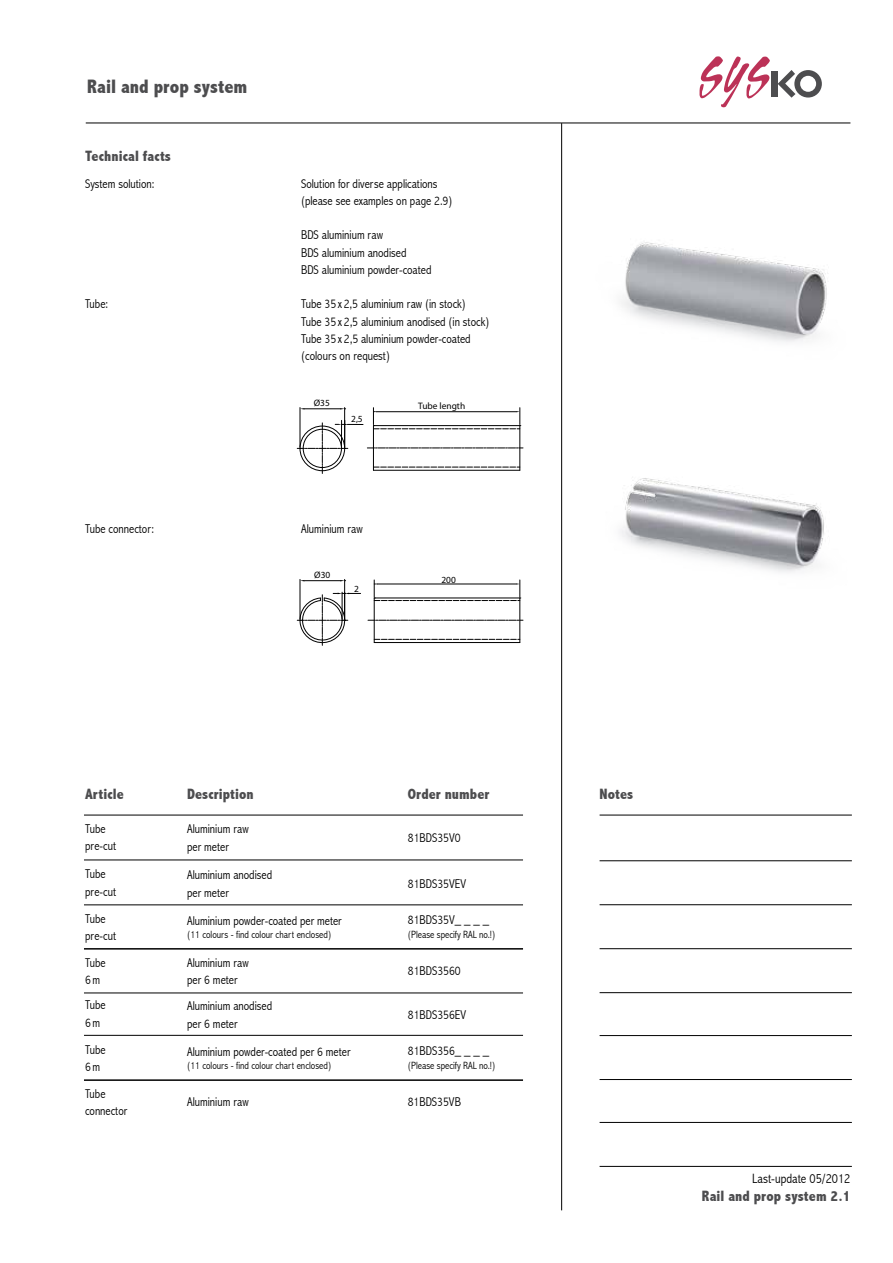
<style>
.page{position:relative;width:893px;height:1263px;background:#fff}
.page>*{position:absolute;margin:0;border:0;box-sizing:border-box;transform-origin:0 0}
.t1{font:800 condensed 19.5px "Abadi";color:#4d4d4f}
.t2{font:800 condensed 15px "Abadi";letter-spacing:.005em;color:#4d4d4f}
.t3{font:300 condensed 13.5px "Abadi";color:#000}
.t4{font:300 condensed 12.75px/17.2px "Abadi";color:#000}
.t5{font:300 condensed 10.5px "Abadi";color:#000}
.t6{font:9.45px "Myriad Pro";color:#000}
</style>
<div class="page">
<hr style="left:600px;top:860px;width:252px;height:1px;background:#000">
<hr style="left:600px;top:904px;width:252px;height:1px;background:#000">
<hr style="left:600px;top:948px;width:252px;height:1px;background:#000">
<hr style="left:600px;top:992px;width:252px;height:1px;background:#000">
<hr style="left:600px;top:1035px;width:252px;height:1px;background:#000">
<hr style="left:600px;top:1079px;width:252px;height:1px;background:#000">
<hr style="left:600px;top:1122px;width:252px;height:1px;background:#000">
<hr style="left:600px;top:1166px;width:252px;height:1px;background:#000">
<hr style="left:600px;top:815px;width:252px;height:1px;background:#000">
<hr style="left:86px;top:123px;width:764px;height:1px;background:#000">
<hr style="left:561px;top:123px;width:1px;height:1087px;background:#000">
<svg style="left:699px;top:56px;width:71px;height:52px"></svg>
<div style="left:772px;top:71px;width:6px;height:26px;background:#4d4d4f"></div>
<svg style="left:778px;top:70px;width:44px;height:28px"></svg>
<hr style="left:84px;top:860px;width:439px;height:1px;background:#000">
<hr style="left:84px;top:993px;width:439px;height:1px;background:#000">
<hr style="left:84px;top:905px;width:439px;height:1px;background:#000">
<hr style="left:84px;top:1035px;width:439px;height:1px;background:#000">
<hr style="left:84px;top:948px;width:439px;height:1px;background:#000">
<hr style="left:84px;top:1079px;width:439px;height:2px;background:#000">
<hr style="left:84px;top:815px;width:439px;height:1px;background:#000">
<hr style="left:300px;top:407px;width:1px;height:40px;background:#000">
<hr style="left:344px;top:407px;width:1px;height:40px;background:#000">
<svg style="left:297px;top:408px;width:226px;height:66px"></svg>
<hr style="left:374px;top:642px;width:146px;height:1px;background:#000">
<hr style="left:519px;top:598px;width:1px;height:44px;background:#000">
<hr style="left:374px;top:598px;width:1px;height:44px;background:#000">
<svg style="left:375px;top:639px;width:145px;height:1px"></svg>
<svg style="left:368px;top:620px;width:155px;height:1px"></svg>
<svg style="left:374px;top:580px;width:147px;height:21px"></svg>
<hr style="left:300px;top:579px;width:1px;height:40px;background:#000">
<hr style="left:344px;top:579px;width:1px;height:40px;background:#000">
<hr style="left:304px;top:580px;width:36px;height:1px;background:#000">
<svg style="left:297px;top:592px;width:64px;height:54px"></svg>
<img style="left:621px;top:242px;width:206px;height:100px">
<img style="left:620px;top:478px;width:204px;height:94px">
<h1 class="t1" style="left:87px;top:76px;width:162px">Rail and prop system</h1>
<p class="t2" style="left:85px;top:148px;width:87px">Technical facts</p>
<p class="t4" style="left:85px;top:175px;width:71px">System solution:</p>
<p class="t4" style="left:301px;top:175px;width:153px">Solution for diverse applications (please see examples on page 2.9)</p>
<p class="t4" style="left:301px;top:226px;width:132px">BDS aluminium raw<br>BDS aluminium anodised<br>BDS aluminium powder-coated</p>
<p class="t4" style="left:85px;top:295px;width:25px">Tube:</p>
<p class="t4" style="left:301px;top:295px;width:190px">Tube 35 x 2,5 aluminium raw (in stock)<br>Tube 35 x 2,5 aluminium anodised (in stock)<br>Tube 35 x 2,5 aluminium powder-coated (colours on request)</p>
<p class="t6" style="left:314px;top:397px;width:18px">Ø35</p>
<p class="t6" style="left:418px;top:400px;width:49px">Tube length</p>
<p class="t6" style="left:351px;top:413px;width:13px">2,5</p>
<p class="t4" style="left:85px;top:520px;width:71px">Tube connector:</p>
<p class="t4" style="left:301px;top:520px;width:63px">Aluminium raw</p>
<p class="t6" style="left:314px;top:569px;width:18px">Ø30</p>
<p class="t6" style="left:354px;top:582px;width:6px">2</p>
<p class="t6" style="left:441px;top:574px;width:16px">200</p>
<p class="t2" style="left:85px;top:785px;width:40px">Article</p>
<p class="t2" style="left:187px;top:785px;width:68px">Description</p>
<p class="t2" style="left:408px;top:785px;width:83px">Order number</p>
<p class="t4" style="left:85px;top:820px;width:32px">Tube pre-cut</p>
<p class="t4" style="left:187px;top:820px;width:63px">Aluminium raw per meter</p>
<p class="t4" style="left:408px;top:829px;width:54px">81BDS35V0</p>
<p class="t4" style="left:85px;top:865px;width:32px">Tube pre-cut</p>
<p class="t4" style="left:187px;top:866px;width:87px">Aluminium anodised per meter</p>
<p class="t4" style="left:408px;top:875px;width:60px">81BDS35VEV</p>
<p class="t4" style="left:85px;top:910px;width:32px">Tube pre-cut</p>
<p class="t4" style="left:187px;top:912px;width:156px">Aluminium powder-coated per meter</p>
<p class="t5" style="left:187px;top:928px;width:146px">(11 colours - find colour chart enclosed)</p>
<p class="t4" style="left:408px;top:911px;width:83px">81BDS35V_ _ _ _</p>
<p class="t5" style="left:408px;top:928px;width:89px">(Please specify RAL no.!)</p>
<p class="t4" style="left:85px;top:954px;width:22px">Tube<br>6m</p>
<p class="t4" style="left:187px;top:954px;width:63px">Aluminium raw per 6 meter</p>
<p class="t4" style="left:408px;top:962px;width:54px">81BDS3560</p>
<p class="t4" style="left:85px;top:996px;width:22px">Tube<br>6m</p>
<p class="t4" style="left:187px;top:997px;width:87px">Aluminium anodised per 6 meter</p>
<p class="t4" style="left:408px;top:1006px;width:60px">81BDS356EV</p>
<p class="t4" style="left:85px;top:1041px;width:22px">Tube<br>6m</p>
<p class="t4" style="left:187px;top:1043px;width:165px">Aluminium powder-coated per 6 meter</p>
<p class="t5" style="left:187px;top:1060px;width:146px">(11 colours - find colour chart enclosed)</p>
<p class="t4" style="left:408px;top:1042px;width:83px">81BDS356_ _ _ _</p>
<p class="t5" style="left:408px;top:1059px;width:89px">(Please specify RAL no.!)</p>
<p class="t4" style="left:85px;top:1085px;width:44px">Tube connector</p>
<p class="t4" style="left:187px;top:1093px;width:63px">Aluminium raw</p>
<p class="t4" style="left:408px;top:1093px;width:55px">81BDS35VB</p>
<p class="t2" style="left:600px;top:785px;width:35px">Notes</p>
<p class="t3" style="left:752px;top:1171px;width:100px">Last-update 05/2012</p>
<p class="t2" style="left:702px;top:1187px;width:150px">Rail and prop system 2.1</p>
</div>
